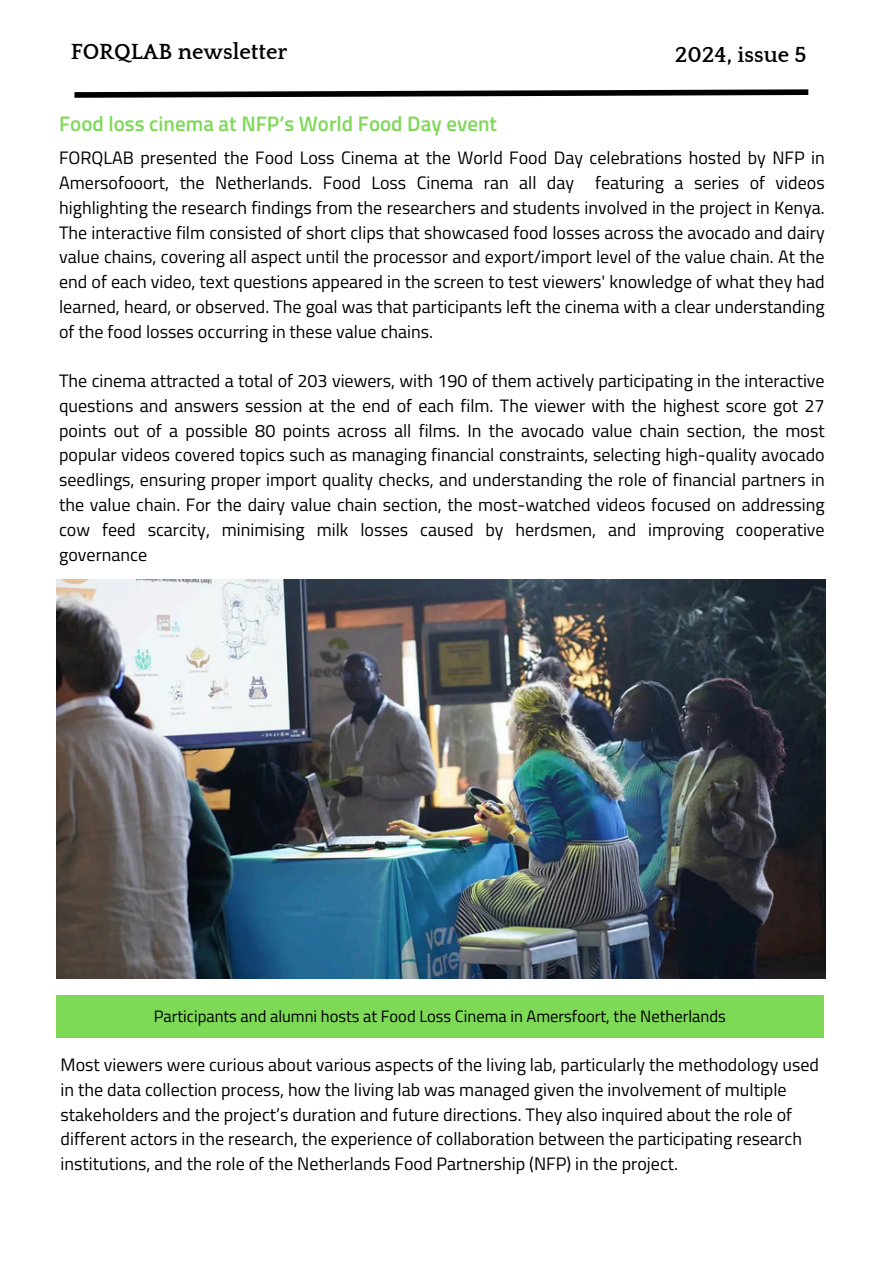
<style>
.page{position:relative;width:894px;height:1264px;background:#fff}
.page>*{position:absolute;margin:0;border:0;box-sizing:border-box;transform-origin:0 0}
.t1{font:700 22.5px "Quattrocento";color:#000}
.t2{font:600 21px "Titillium Web";color:#7ed957}
.t3{font:18px/24.8px "Titillium Web";color:#000;text-align:justify}
.t4{font:16.5px "Titillium Web";color:#000}
</style>
<div class="page">
<svg style="left:74px;top:89px;width:735px;height:9px"></svg>
<img style="left:56px;top:579px;width:769px;height:399px">
<div style="left:56px;top:995px;width:767px;height:43px;background:#7ed957"></div>
<h1 class="t1" style="left:71px;top:40px;width:218px">FORQLAB newsletter</h1>
<h1 class="t1" style="left:674px;top:43px;width:133px">2024, issue 5</h1>
<p class="t2" style="left:59px;top:107px;width:439px">Food loss cinema at NFP’s World Food Day event</p>
<p class="t3" style="left:59px;top:145px;width:766px">FORQLAB presented the Food Loss Cinema at the World Food Day celebrations hosted by NFP in Amersofooort, the Netherlands. Food Loss Cinema ran all day featuring a series of videos highlighting the research findings from the researchers and students involved in the project in Kenya.<br>The interactive film consisted of short clips that showcased food losses across the avocado and dairy value chains, covering all aspect until the processor and export/import level of the value chain. At the end of each video, text questions appeared in the screen to test viewers' knowledge of what they had learned, heard, or observed. The goal was that participants left the cinema with a clear understanding of the food losses occurring in these value chains.</p>
<h1 class="t3" style="left:59px;top:368px;width:766px">The cinema attracted a total of 203 viewers, with 190 of them actively participating in the interactive questions and answers session at the end of each film. The viewer with the highest score got 27 points out of a possible 80 points across all films. In the avocado value chain section, the most popular videos covered topics such as managing financial constraints, selecting high-quality avocado seedlings, ensuring proper import quality checks, and understanding the role of financial partners in the value chain. For the dairy value chain section, the most-watched videos focused on addressing cow feed scarcity, minimising milk losses caused by herdsmen, and improving cooperative governance</h1>
<p class="t4" style="left:154px;top:1003px;width:573px">Participants and alumni hosts at Food Loss Cinema in Amersfoort, the Netherlands</p>
<p class="t3" style="left:61px;top:1051px;width:759px;text-align:left">Most viewers were curious about various aspects of the living lab, particularly the methodology used in the data collection process, how the living lab was managed given the involvement of multiple stakeholders and the project’s duration and future directions. They also inquired about the role of different actors in the research, the experience of collaboration between the participating research institutions, and the role of the Netherlands Food Partnership (NFP) in the project.</p>
</div>
